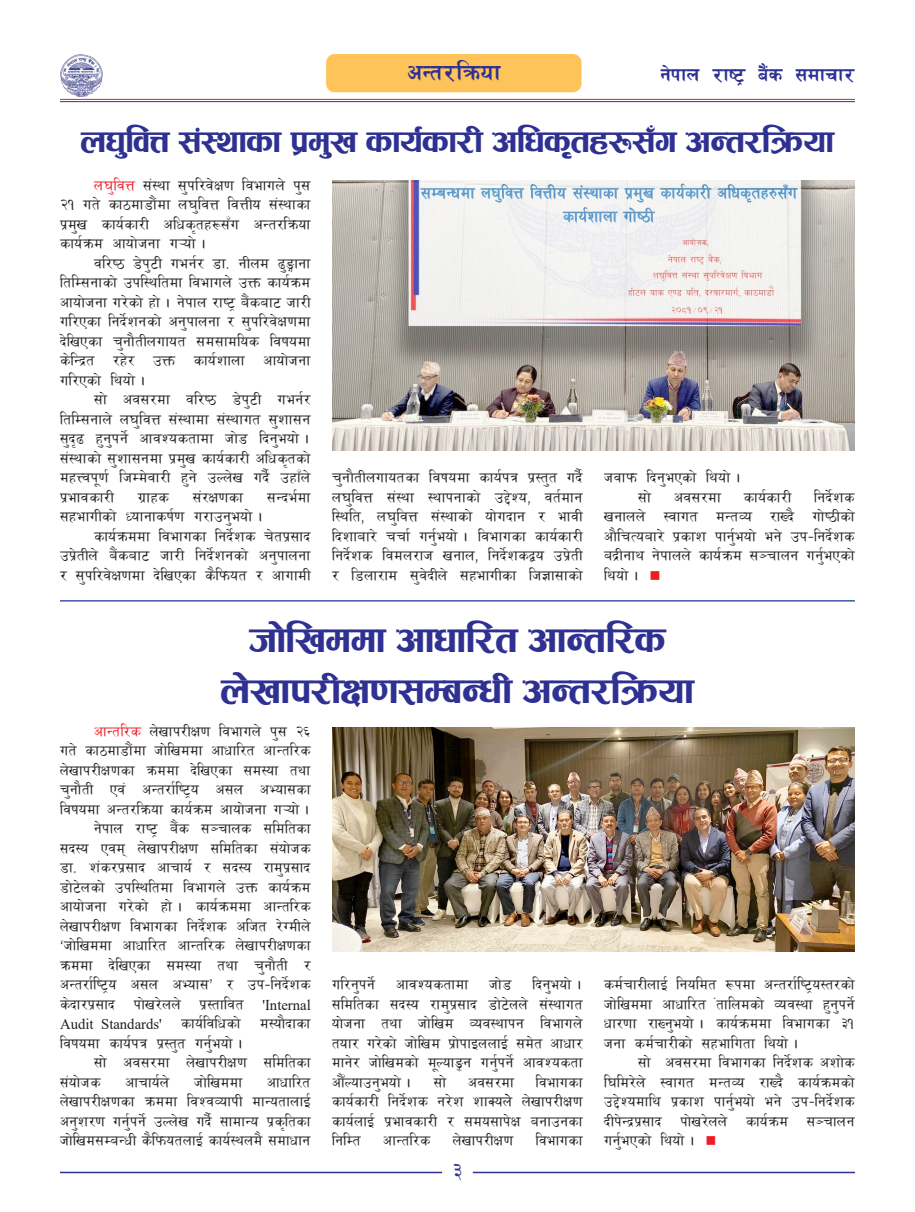
<style>
.page{position:relative;width:915px;height:1212px;background:#fff}
.page>*{position:absolute;margin:0;border:0;box-sizing:border-box;transform-origin:0 0}
.Main_Heading{font:45px/51px "Ganesh";color:#2e3092;text-align:center;scale:.95 1}
.Main_Heading-2{font:39px "Ganesh";color:#2e3092;scale:.95 1}
.t1{font:700 30px "Jagahimal";color:#2e3092}
.t2{font:700 25.5px "Jagahimal";color:#2e3092}
.Normal_text{font:19.5px/19.5px "Jagahimali";color:#231f20}
.t3{font:19.5px "Fontasy Himali";color:#2e3092}
.s1{color:#ee1d23}
.s2{font-family:"Times New Roman";font-size:15px}
</style>
<div class="page">
<hr style="left:60px;top:101px;width:794px;height:1px;background:#2e3092">
<hr style="left:60px;top:99px;width:794px;height:1px;background:#ee1d23">
<div style="left:326px;top:54px;width:255px;height:38px;background:#fec459;border-radius:9px"></div>
<img style="left:60px;top:54px;width:43px;height:43px">
<hr style="left:60px;top:1172px;width:794px;height:1px;background:#2e3092">
<div style="left:442px;top:1160px;width:31px;height:22px;background:#fff;border-radius:50%"></div>
<hr style="left:60px;top:600px;width:794px;height:2px;background:#3f56a5">
<img style="left:332px;top:181px;width:522px;height:270px">
<img style="left:332px;top:727px;width:522px;height:224px">
<p class="t1" style="left:407px;top:57px;width:95px">cGt/lqmof</p>
<h3 class="t2" style="left:660px;top:62px;width:196px">g]kfn /fi6« a}+s ;dfrf/</h3>
<p class="Main_Heading-2" style="left:81px;top:124px;width:794px">n3'ljQ ;+:yfsf k|d'v sfo{sf/L clws[tx¿;“u cGt/lqmof</p>
<p class="Normal_text" style="left:60px;top:175px;width:252px;text-align:justify;text-indent:34px"><span class="s1">n3'ljQ</span> ;+:yf ;'kl/j]If0f ljefun]k'; @! ut]sf7df8f}+df n3'ljQ ljQLo ;+:yfsf k|d'v sfo{sf/L clws[tx¿;Fu cGt/lqmof sfo{qmd cfof]hgf u¥of] .</p>
<p class="Normal_text" style="left:60px;top:253px;width:252px;text-align:justify;text-indent:34px">jl/i7 8]k'6L ueg{/ 8f= gLnd 9'Ëfgf ltlD;gfsf]pkl:yltdf ljefun]pQm sfo{qmd cfof]hgf u/]sf]xf] . g]kfn /fi6«a}+saf6 hf/L ul/Psf lgb]{zgsf]cg'kfngf / ;'kl/j]If0fdf b]lvPsf r'gf}tLnufot ;d;fdlos ljifodf s]lGb|t /x]/ pQm sfo{zfnf cfof]hgf ul/Psf] lyof] .</p>
<p class="Normal_text" style="left:60px;top:390px;width:259px;text-indent:34px">;f] cj;/df jl/i7 8]k'6L ueg{/ ltlD;gfn]n3'ljQ ;+:yfdf ;+:yfut ;'zf;g ;'b[9 x'g'kg]{ cfjZostfdf hf]8 lbg'eof] . ;+:yfsf];'zf;gdf k|d'v sfo{sf/L clws[tsf] dxŒjk"0f{ lhDd]jf/L x'g] pNn]v ub}{ pxfFn] k|efjsf/L u|fxs ;+/If0fsf ;Gbe{df ;xefuLsf] Wofgfsif{0f u/fpg'eof] .</p>
<p class="Normal_text" style="left:60px;top:526px;width:252px;text-align:justify;text-indent:34px">sfo{qmddf ljefusf lgb]{zs r]tk|;fb pk|]tLn] a}+saf6 hf/L lgb]{zgsf] cg'kfngf / ;'kl/j]If0fdf b]lvPsf s}lkmot / cfufdL</p>
<p class="Normal_text" style="left:332px;top:468px;width:260px">r'gf}tLnufotsf ljifodf sfo{kq k|:t't ub}{ n3'ljQ ;+:yf :yfkgfsf] p2]Zo, jt{dfg l:ylt, n3'ljQ ;+:yfsf] of]ubfg / efjL lbzfaf/] rrf{ ug'{eof] . ljefusf sfo{sf/L lgb]{zs ljdn/fh vgfn, lgb]{zsåo pk|]tL / l8nf/fd ;'j]bLn] ;xefuLsf lh1f;fsf]</p>
<p class="Normal_text" style="left:604px;top:468px;width:139px">hjfkm lbg'ePsf] lyof] .</p>
<p class="Normal_text" style="left:604px;top:487px;width:259px;text-indent:34px">;f] cj;/df sfo{sf/L lgb]{zs vgfnn] :jfut dGtJo /fVb} uf]i7Lsf] cf}lrToaf/]k|sfz kfg'{eof]eg]pk–lgb]{zs ab|Lgfy g]kfnn]sfo{qmd ;~rfng ug'{ePsf] lyof] . <span class="s1">■</span></p>
<p class="Main_Heading" style="left:221px;top:617px;width:499px">hf]lvddf cfwfl/t cfGtl/s n]vfk/LIf0f;DaGwL cGt/lqmof</p>
<p class="Normal_text" style="left:60px;top:721px;width:252px;text-align:justify;text-indent:34px"><span class="s1">cfGtl/s</span> n]vfk/LIf0f ljefun] k'; @^ ut] sf7df8f}+df hf]lvddf cfwfl/t cfGtl/s n]vfk/LIf0fsf qmddf b]lvPsf ;d:of tyf r'gf}tL Pj+ cGt/f{li6«o c;n cEof;sf ljifodf cGt/lqmof sfo{qmd cfof]hgf u¥of] .</p>
<p class="Normal_text" style="left:60px;top:819px;width:259px;text-indent:34px">g]kfn /fi6« a}+s ;~rfns ;ldltsf ;b:o Pjd\ n]vfk/LIf0f ;ldltsf ;+of]hs 8f= z+s/k|;fb cfrfo{ / ;b:o /fd'k|;fb 8f]6]nsf] pkl:yltdf ljefun] pQm sfo{qmd cfof]hgf u/]sf] xf] . sfo{qmddf cfGtl/s n]vfk/LIf0f ljefusf lgb]{zs clht /]UdLn] …hf]lvddf cfwfl/t cfGtl/s n]vfk/LIf0fsf qmddf b]lvPsf ;d:of tyf r'gf}tL / cGt/f{li6«o c;n cEof;Ú / pk–lgb]{zs s]bf/k|;fb kf]v/]nn] k|:tfljt <span class="s2">'Internal Audit Standards'</span> sfo{ljlwsf] d:of}bfsf ljifodf sfo{kq k|:t't ug'{eof] .</p>
<p class="Normal_text" style="left:60px;top:1053px;width:252px;text-indent:34px">;f] cj;/df n]vfk/LIf0f ;ldltsf ;+of]hs</p>
<p class="Normal_text" style="left:125px;top:1072px;width:119px">cfrfo{n] hf]lvddf</p>
<p class="Normal_text" style="left:60px;top:1072px;width:256px;text-indent:207px">cfwfl/t n]vfk/LIf0fsf qmddf ljZjJofkL dfGotfnfO{ cg'z/0f ug'{kg]{ pNn]v ub}{ ;fdfGo k|s[ltsf hf]lvd;DaGwL s}lkmotnfO{ sfo{:ynd};dfwfg</p>
<p class="Normal_text" style="left:332px;top:975px;width:259px">ul/g'kg]{ cfjZostfdf hf]8 lbg'eof] . ;ldltsf ;b:o /fd'k|;fb 8f]6]nn] ;+:yfut of]hgf tyf hf]lvd Joj:yfkg ljefun] tof/ u/]sf]hf]lvd k|f]kfOnnfO{ ;d]t cfwf/ dfg]/ hf]lvdsf] d"NofÍg ug'{kg]{ cfjZostf cf}FNofpg'eof] . ;f] cj;/df ljefusf sfo{sf/L lgb]{zs g/]z zfSon] n]vfk/LIf0f sfo{nfO{ k|efjsf/L / ;do;fk]If agfpgsf lglDt cfGtl/s n]vfk/LIf0f ljefusf</p>
<p class="Normal_text" style="left:604px;top:975px;width:259px">sd{rf/LnfO{ lgoldt ¿kdf cGt/f{li6«o:t/sf] hf]lvddf cfwfl/t +tflndsf] Joj:yf x'g'kg]{ wf/0ff /fVg'eof] . sfo{qmddf ljefusf #! hgf sd{rf/Lsf] ;xeflutf lyof] .</p>
<p class="Normal_text" style="left:604px;top:1053px;width:259px;text-indent:34px">;f] cj;/df ljefusf lgb]{zs czf]s l3ld/]n] :jfut dGtJo /fVb} sfo{qmdsf] p2]Zodfly k|sfz kfg'{eof] eg] pk–lgb]{zs bLk]Gb|k|;fb kf]v/]nn] sfo{qmd ;~rfng ug'{ePsf] lyof] . <span class="s1">■</span></p>
<p class="t3" style="left:452px;top:1158px;width:12px">3</p>
</div>
